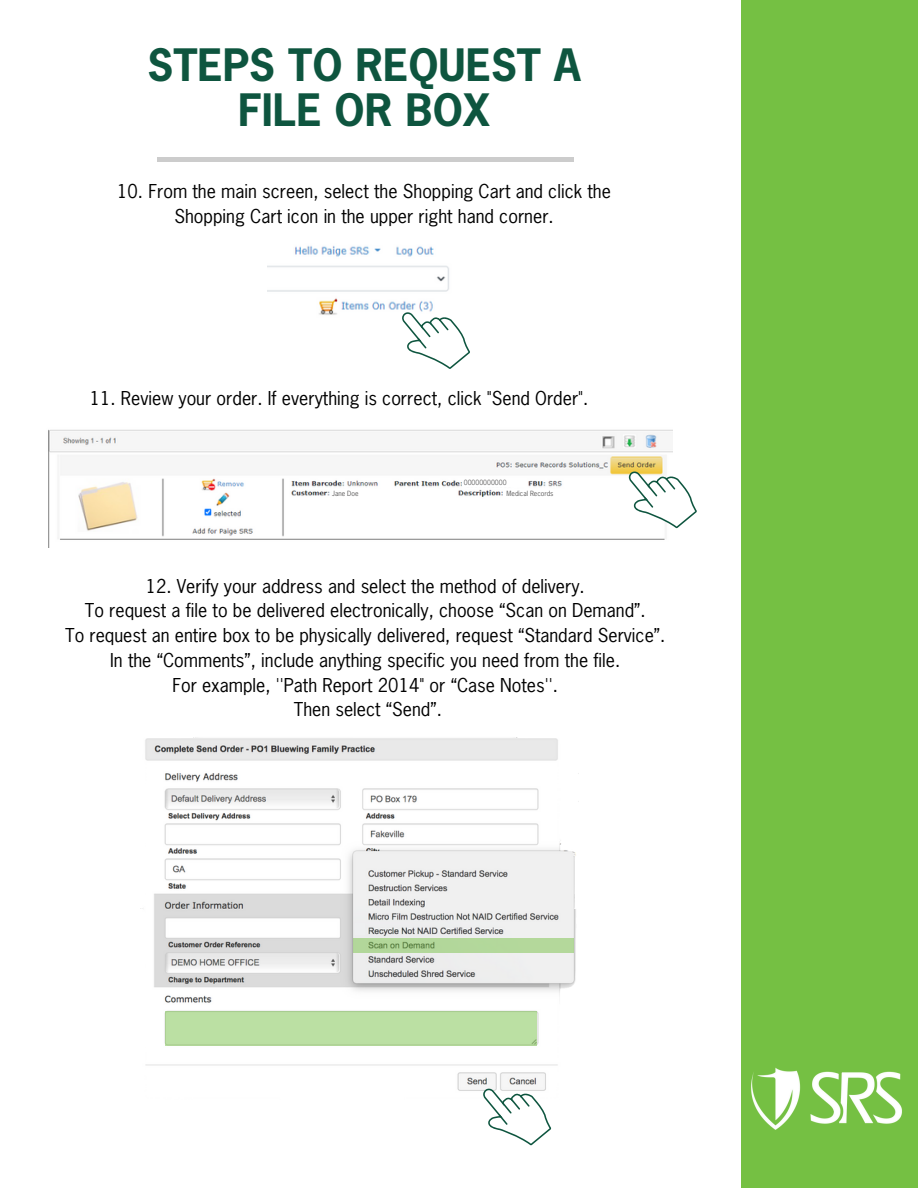
<style>
.page{position:relative;width:918px;height:1188px;background:#fff}
.page>*{position:absolute;margin:0;border:0;box-sizing:border-box;transform-origin:0 0}
.t1{font:700 42px/45px "News Gothic Std";color:#0e553f;text-align:center}
.t2{font:18px/24.8px "News Gothic Std";color:#000;text-align:center}
.t3{font:6.75px "News Gothic Std";color:#5d5c5c}
</style>
<div class="page">
<hr style="left:157px;top:158px;width:417px;height:4px;background:#ccc">
<div style="left:741px;top:0;width:177px;height:1188px;background:#75c043"></div>
<img style="left:751px;top:1067px;width:151px;height:63px">
<img style="left:142px;top:737px;width:437px;height:354px">
<svg style="left:353px;top:938px;width:221px;height:15px;background:#aed296"></svg>
<svg style="left:480px;top:1077px;width:74px;height:69px"></svg>
<div style="left:166px;top:1011px;width:371px;height:34px;background:#bbe0a3"></div>
<img style="left:48px;top:429px;width:625px;height:119px">
<svg style="left:626px;top:460px;width:71px;height:76px"></svg>
<div style="left:503px;top:489px;width:89px;height:13px;background:#fff"></div>
<div style="left:332px;top:489px;width:117px;height:13px;background:#fff"></div>
<div style="left:463px;top:479px;width:59px;height:8px;background:#fff"></div>
<img style="left:267px;top:246px;width:182px;height:69px">
<svg style="left:399px;top:301px;width:71px;height:68px"></svg>
<div style="left:355px;top:924px;width:10px;height:11px;background:#eeeff0"></div>
<p class="t1" style="left:148px;top:47px;width:435px">STEPS TO REQUEST A<br>FILE OR BOX</p>
<h2 class="t2" style="left:117px;top:181px;width:495px">10. From the main screen, select the Shopping Cart and click the<br>Shopping Cart icon in the upper right hand corner.</h2>
<p class="t2" style="left:90px;top:388px;width:500px">11. Review your order. If everything is correct, click "Send Order".</p>
<p class="t3" style="left:464px;top:479px;width:44px">00000000000</p>
<p class="t3" style="left:332px;top:491px;width:28px">Jane Doe</p>
<p class="t3" style="left:507px;top:491px;width:48px">Medical Records</p>
<p class="t2" style="left:65px;top:575px;width:602px">12. Verify your address and select the method of delivery.<br>To request a file to be delivered electronically, choose “Scan on Demand”.<br>To request an entire box to be physically delivered, request “Standard Service”.<br>In the “Comments”, include anything specific you need from the file.<br>For example, ''Path Report 2014" or “Case Notes''.<br>Then select “Send”.</p>
</div>
